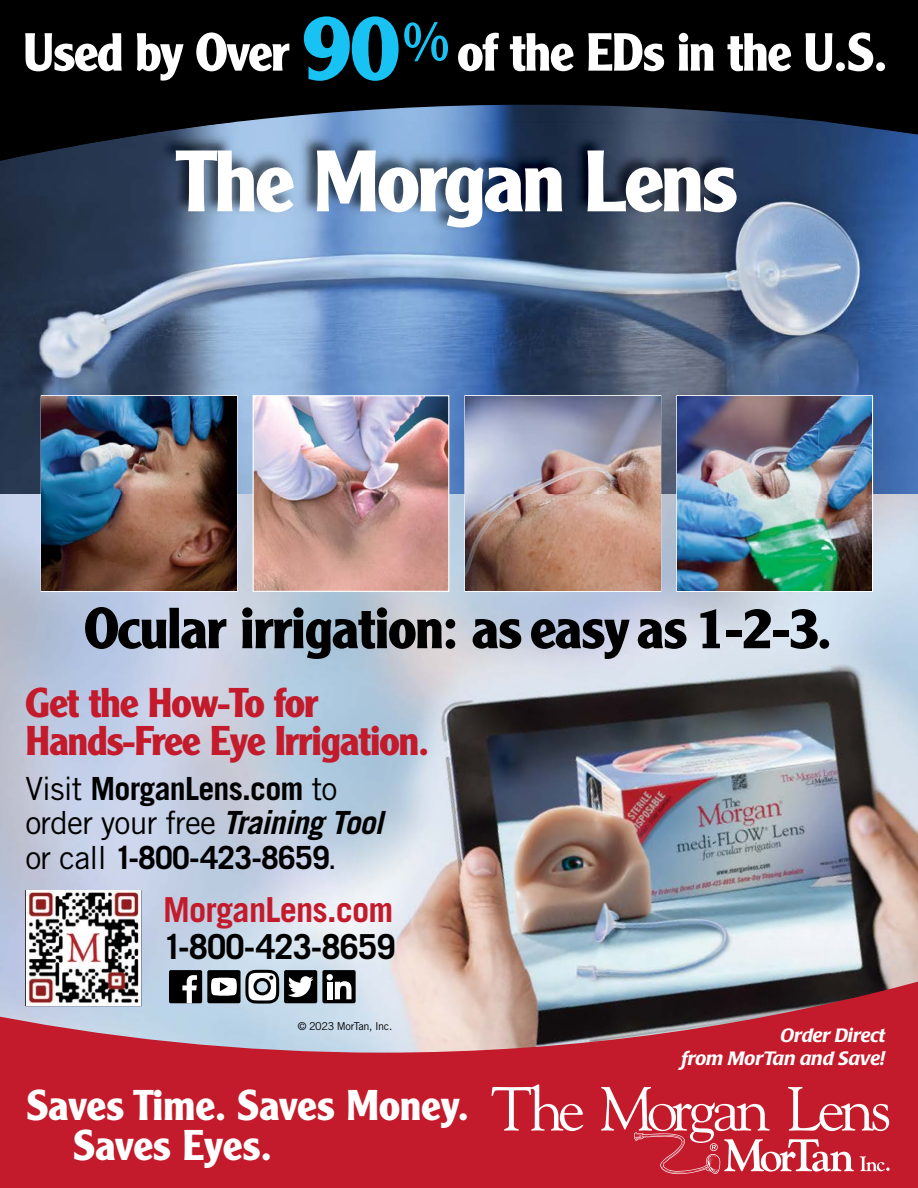
<style>
.page{position:relative;width:918px;height:1188px;background:#fff}
.page>*{position:absolute;margin:0;border:0;box-sizing:border-box;transform-origin:0 0}
.t1{font:700 85.2px "Clearface Gothic LT Std";letter-spacing:-.03em;color:#fff}
.t2{font:700 56.55px "Clearface Gothic LT Std";letter-spacing:-.02em;color:#000}
.t3{font:700 52.35px "Clearface Gothic LT Std";letter-spacing:-.025em;color:#fff}
.t4{font:700 42.15px/40.7px "Clearface Gothic LT Std";color:#fff}
.t5{font:700 40.65px/38.1px "Clearface Gothic LT Std";letter-spacing:-.025em;color:#c31b2b}
.t6{font:700 34.5px "Trade Gothic LT Std";color:#c31b2b}
.t7{font:700 34.5px "Trade Gothic LT Std";letter-spacing:-.025em;color:#000}
.t8{font:700 31.95px/34.3px "Trade Gothic LT Std";letter-spacing:-.025em;color:#000}
.t9{font:italic 500 19.2px/23px "Poppl Laudatio";color:#fff;text-align:right}
.t10{font:10.8px "Trade Gothic LT Std";letter-spacing:-.035em;color:#000}
.s1{font-size:91.35px;color:#18c3f4}
.s2{font-weight:400}
.s3{font-style:italic}
</style>
<div class="page">
<img style="left:0;top:494px;width:918px;height:480px">
<img style="left:0;top:353px;width:918px;height:141px">
<div style="left:0;top:0;width:918px;height:122px;background:#000"></div>
<svg style="left:0;top:974px;width:918px;height:214px;background:#b84552"></svg>
<svg style="left:492px;top:1084px;width:398px;height:90px;background:#cc404d"></svg>
<svg style="left:245px;top:970px;width:34px;height:34px"></svg>
<div style="left:169px;top:970px;width:33px;height:33px;background:#000;border-radius:2px"></div>
<svg style="left:182px;top:975px;width:15px;height:28px"></svg>
<div style="left:284px;top:970px;width:33px;height:33px;background:#000;border-radius:2px"></div>
<svg style="left:288px;top:976px;width:26px;height:21px"></svg>
<div style="left:322px;top:970px;width:34px;height:33px;background:#000;border-radius:2px"></div>
<svg style="left:327px;top:974px;width:25px;height:25px"></svg>
<div style="left:207px;top:970px;width:34px;height:33px;background:#000;border-radius:2px"></div>
<svg style="left:211px;top:978px;width:26px;height:18px"></svg>
<div style="left:25px;top:890px;width:116px;height:116px;border:1px solid #000"></div>
<img style="left:26px;top:891px;width:114px;height:114px">
<div style="left:41px;top:395px;width:197px;height:197px;border:1px solid #fff"></div>
<img style="left:42px;top:396px;width:194px;height:195px">
<img style="left:255px;top:397px;width:192px;height:193px">
<div style="left:253px;top:395px;width:196px;height:197px;border:1px solid #fff"></div>
<div style="left:464px;top:395px;width:197px;height:197px;border:1px solid #fff"></div>
<img style="left:466px;top:396px;width:194px;height:195px">
<div style="left:676px;top:395px;width:197px;height:197px;border:1px solid #fff"></div>
<img style="left:677px;top:396px;width:195px;height:195px">
<img style="left:0;top:122px;width:918px;height:231px">
<img style="left:826px;top:122px;width:92px;height:13px">
<img style="left:0;top:122px;width:236px;height:39px">
<h3 class="t3" style="left:23px;top:22px;width:866px">Used by Over <span class="s1">90</span><sup>%</sup> of the EDs in the U.S.</h3>
<h1 class="t1" style="left:176px;top:132px;width:563px">The Morgan Lens</h1>
<h2 class="t2" style="left:84px;top:595px;width:750px">Ocular irrigation: as easy as 1-2-3.</h2>
<p class="t5" style="left:25px;top:684px;width:406px">Get the How-To for<br>Hands-Free Eye Irrigation.</p>
<p class="t8" style="left:25px;top:771px;width:362px"><span class="s2">Visit</span> MorganLens.com <span class="s2">to order your free</span> <span class="s3">Training Tool </span><span class="s2">or call</span> 1-800-423-8659<span class="s2">.</span></p>
<p class="t6" style="left:163px;top:888px;width:232px">MorganLens.com</p>
<p class="t7" style="left:163px;top:925px;width:234px">1-800-423-8659</p>
<p class="t10" style="left:298px;top:1020px;width:96px">© 2023 MorTan, Inc.</p>
<h3 class="t4" style="left:73px;top:1085px;width:398px;text-indent:-47px">Saves Time. Saves Money.<br>Saves Eyes.</h3>
<p class="t9" style="left:681px;top:1024px;width:206px">Order Direct<br>from MorTan and Save!</p>
</div>
